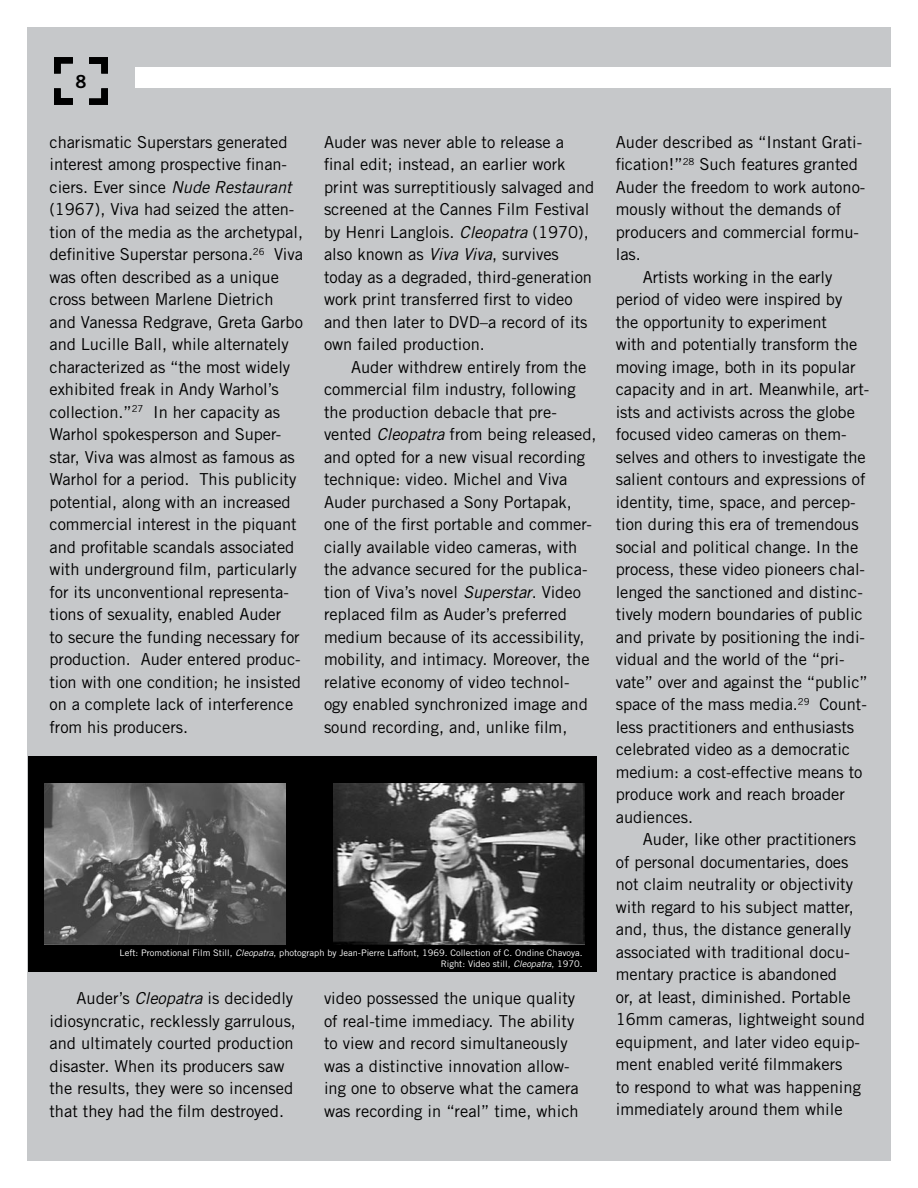
<style>
.page{position:relative;width:918px;height:1188px;background:#fff}
.page>*{position:absolute;margin:0;border:0;box-sizing:border-box;transform-origin:0 0}
.t1{font:18px "Trade Gothic Bold Two";color:#000}
.t2{font:16.5px/22.5px "Trade Gothic";color:#000}
.t3{font:9px/10.8px "Trade Gothic";color:#fff;text-align:right}
.s1{font-style:italic}
</style>
<div class="page">
<div style="left:27px;top:27px;width:864px;height:1134px;background:#c6c8ca"></div>
<svg style="left:54px;top:88px;width:19px;height:17px"></svg>
<svg style="left:54px;top:57px;width:19px;height:17px"></svg>
<svg style="left:89px;top:57px;width:19px;height:17px"></svg>
<svg style="left:89px;top:88px;width:19px;height:17px"></svg>
<div style="left:135px;top:68px;width:763px;height:20px;background:#fff"></div>
<div style="left:29px;top:756px;width:568px;height:216px;background:#000"></div>
<img style="left:44px;top:783px;width:242px;height:162px">
<img style="left:334px;top:783px;width:250px;height:162px">
<p class="t1" style="left:76px;top:70px;width:12px">8</p>
<p class="t2" style="left:50px;top:130px;width:255px">charismatic Superstars generated interest among prospective finan&shy;ciers. Ever since <span class="s1">Nude Restaurant </span>(1967), Viva had seized the atten&shy;tion of the media as the archetypal, definitive Superstar persona.<sup>26</sup> Viva was often described as a unique cross between Marlene Dietrich and Vanessa Redgrave, Greta Garbo and Lucille Ball, while alternately characterized as “the most widely exhibited freak in Andy Warhol’s collection.”<sup>27</sup> In her capacity as Warhol spokesperson and Super&shy;star, Viva was almost as famous as Warhol for a period. This publicity potential, along with an increased commercial interest in the piquant and profitable scandals associated with underground film, particularly for its unconventional representa&shy;tions of sexuality, enabled Auder<br>to secure the funding necessary for production. Auder entered produc&shy;tion with one condition; he insisted on a complete lack of interference from his producers.</p>
<p class="t2" style="left:324px;top:130px;width:272px">Auder was never able to release a final edit; instead, an earlier work print was surreptitiously salvaged and screened at the Cannes Film Festival by Henri Langlois. <span class="s1">Cleopatra</span> (1970), also known as <span class="s1">Viva Viva</span>, survives today as a degraded, third-generation work print transferred first to video and then later to DVD–a record of its own failed production.</p>
<p class="t2" style="left:324px;top:355px;width:274px;text-indent:27px">Auder withdrew entirely from the commercial film industry, following the production debacle that pre&shy;vented <span class="s1">Cleopatra</span> from being released, and opted for a new visual recording technique: video. Michel and Viva Auder purchased a Sony Portapak, one of the first portable and commer&shy;cially available video cameras, with the advance secured for the publica&shy;tion of Viva’s novel <span class="s1">Superstar</span>. Video replaced film as Auder’s preferred medium because of its accessibility, mobility, and intimacy. Moreover, the relative economy of video technol&shy;ogy enabled synchronized image and sound recording, and, unlike film,</p>
<p class="t3" style="left:120px;top:947px;width:465px">Left: Promotional Film Still, <span class="s1">Cleopatra</span>, photograph by Jean-Pierre Laffont, 1969. Collection of C. Ondine Chavoya.<br>Right: Video still, <span class="s1">Cleopatra</span>, 1970.</p>
<p class="t2" style="left:50px;top:987px;width:248px;text-indent:27px">Auder’s <span class="s1">Cleopatra</span> is decidedly idiosyncratic, recklessly garrulous, and ultimately courted production disaster. When its producers saw the results, they were so incensed that they had the film destroyed.</p>
<p class="t2" style="left:324px;top:987px;width:256px">video possessed the unique quality of real-time immediacy. The ability to view and record simultaneously was a distinctive innovation allow&shy;ing one to observe what the camera was recording in “real” time, which</p>
<p class="t2" style="left:616px;top:130px;width:248px">Auder described as “Instant Grati-</p>
<p class="t2" style="left:616px;top:153px;width:244px">fication!”<sup>28</sup> Such features granted</p>
<p class="t2" style="left:616px;top:175px;width:251px">Auder the freedom to work autono-</p>
<p class="t2" style="left:616px;top:198px;width:227px">mously without the demands of</p>
<p class="t2" style="left:616px;top:220px;width:245px">producers and commercial formu-</p>
<p class="t2" style="left:616px;top:243px;width:27px">las.</p>
<p class="t2" style="left:643px;top:265px;width:191px">Artists working in the early</p>
<p class="t2" style="left:616px;top:288px;width:228px">period of video were inspired by</p>
<p class="t2" style="left:616px;top:310px;width:213px">the opportunity to experiment</p>
<p class="t2" style="left:616px;top:333px;width:243px">with and potentially transform the</p>
<p class="t2" style="left:616px;top:355px;width:241px">moving image, both in its popular</p>
<p class="t2" style="left:616px;top:378px;width:255px">capacity and in art. Meanwhile, art-</p>
<p class="t2" style="left:616px;top:400px;width:241px">ists and activists across the globe</p>
<p class="t2" style="left:616px;top:423px;width:232px">focused video cameras on them-</p>
<p class="t2" style="left:616px;top:445px;width:252px">selves and others to investigate the</p>
<p class="t2" style="left:616px;top:468px;width:251px">salient contours and expressions of</p>
<p class="t2" style="left:616px;top:490px;width:241px">identity, time, space, and percep-</p>
<p class="t2" style="left:616px;top:513px;width:244px">tion during this era of tremendous</p>
<p class="t2" style="left:616px;top:535px;width:244px">social and political change. In the</p>
<p class="t2" style="left:616px;top:558px;width:251px">process, these video pioneers chal-</p>
<p class="t2" style="left:616px;top:580px;width:249px">lenged the sanctioned and distinc-</p>
<p class="t2" style="left:616px;top:603px;width:249px">tively modern boundaries of public</p>
<p class="t2" style="left:616px;top:625px;width:251px">and private by positioning the indi-</p>
<p class="t2" style="left:616px;top:648px;width:230px">vidual and the world of the “pri-</p>
<p class="t2" style="left:616px;top:670px;width:254px">vate” over and against the “public”</p>
<p class="t2" style="left:616px;top:693px;width:253px">space of the mass media.<sup>29</sup> Count-</p>
<p class="t2" style="left:616px;top:715px;width:240px">less practitioners and enthusiasts</p>
<p class="t2" style="left:616px;top:738px;width:236px">celebrated video as a democratic</p>
<p class="t2" style="left:616px;top:760px;width:248px">medium: a cost-effective means to</p>
<p class="t2" style="left:616px;top:783px;width:231px">produce work and reach broader</p>
<p class="t2" style="left:616px;top:805px;width:79px">audiences.</p>
<p class="t2" style="left:643px;top:828px;width:215px">Auder, like other practitioners</p>
<p class="t2" style="left:616px;top:850px;width:234px">of personal documentaries, does</p>
<p class="t2" style="left:616px;top:873px;width:239px">not claim neutrality or objectivity</p>
<p class="t2" style="left:616px;top:895px;width:240px">with regard to his subject matter,</p>
<p class="t2" style="left:616px;top:918px;width:237px">and, thus, the distance generally</p>
<p class="t2" style="left:616px;top:940px;width:236px">associated with traditional docu-</p>
<p class="t2" style="left:616px;top:963px;width:223px">mentary practice is abandoned</p>
<p class="t2" style="left:616px;top:985px;width:237px">or, at least, diminished. Portable</p>
<p class="t2" style="left:616px;top:1008px;width:251px">16mm cameras, lightweight sound</p>
<p class="t2" style="left:616px;top:1030px;width:246px">equipment, and later video equip-</p>
<p class="t2" style="left:616px;top:1053px;width:228px">ment enabled verité filmmakers</p>
<p class="t2" style="left:616px;top:1075px;width:247px">to respond to what was happening</p>
<p class="t2" style="left:616px;top:1098px;width:228px">immediately around them while</p>
</div>
